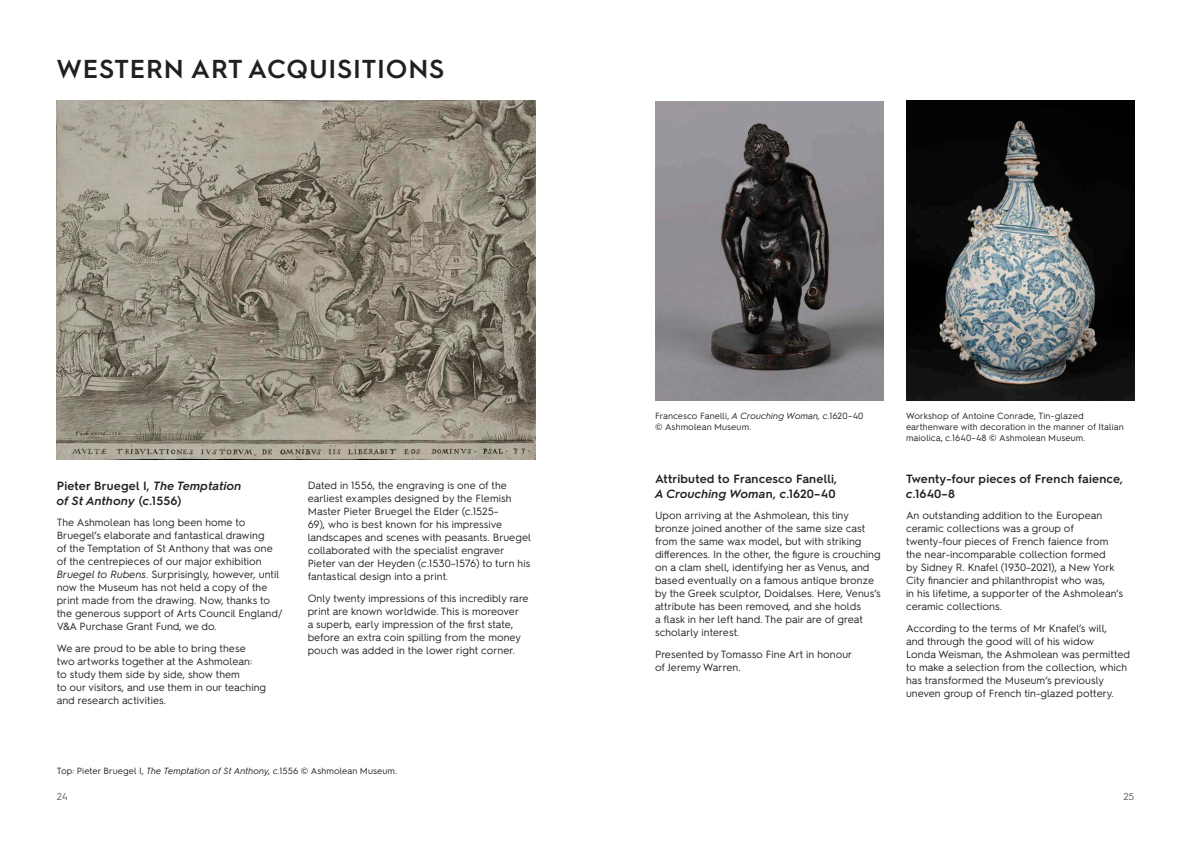
<style>
.page{position:relative;width:1191px;height:842px;background:#fff}
.page>*{position:absolute;margin:0;border:0;box-sizing:border-box;transform-origin:0 0}
.heading_1{font:600 26px "Hurme Geometric Sans 2";letter-spacing:.03em;color:#231f20}
.heading_2{font:600 12px/14.5px "Hurme Geometric Sans 2";letter-spacing:.015em;color:#231f20}
.heading_2-2{font:italic 600 12px/14.5px "Hurme Geometric Sans 2";letter-spacing:.015em;color:#231f20}
.body{font:10.5px/13px "Hurme Geometric Sans 2";letter-spacing:.005em;color:#231f20}
.t1{font:10px "Hurme Geometric Sans 2";color:#636366}
.B_Body_Copy{font:9px/11px "Hurme Geometric Sans 2";letter-spacing:.01em;color:#231f20}
.s1{font-style:normal}
.s2{font-style:italic}
</style>
<div class="page">
<img style="left:57px;top:101px;width:478px;height:358px">
<img style="left:655px;top:101px;width:228px;height:299px">
<img style="left:906px;top:101px;width:228px;height:300px">
<p class="heading_1" style="left:56px;top:50px;width:389px">WESTERN ART ACQUISITIONS</p>
<p class="heading_2-2" style="left:57px;top:478px;width:186px"><span class="s1">Pieter Bruegel I,</span> The Temptation of St Anthony <span class="s1">(</span>c<span class="s1">.1556)</span></p>
<p class="body" style="left:57px;top:516px;width:228px">The Ashmolean has long been home to Bruegel’s elaborate and fantastical drawing<br>of the Temptation of St Anthony that was one of the centrepieces of our major exhibition <span class="s2">Bruegel to Rubens</span>. Surprisingly, however, until now the Museum has not held a copy of the print made from the drawing. Now, thanks to the generous support of Arts Council England/ V&amp;A Purchase Grant Fund, we do.</p>
<p class="body" style="left:57px;top:641px;width:211px">We are proud to be able to bring these two artworks together at the Ashmolean:<br>to study them side by side, show them<br>to our visitors, and use them in our teaching and research activities.</p>
<p class="body" style="left:308px;top:478px;width:225px">Dated in 1556, the engraving is one of the earliest examples designed by the Flemish Master Pieter Bruegel the Elder (<span class="s2">c</span>.1525–<br>69), who is best known for his impressive landscapes and scenes with peasants. Bruegel collaborated with the specialist engraver Pieter van der Heyden (<span class="s2">c</span>.1530–1576) to turn his fantastical design into a print.</p>
<p class="body" style="left:308px;top:591px;width:222px">Only twenty impressions of this incredibly rare print are known worldwide. This is moreover<br>a superb, early impression of the first state, before an extra coin spilling from the money pouch was added in the lower right corner.</p>
<p class="B_Body_Copy" style="left:57px;top:765px;width:342px">Top: Pieter Bruegel I, <span class="s2">The Temptation of St Anthony, c.</span>1556 © Ashmolean Museum.</p>
<p class="B_Body_Copy" style="left:655px;top:410px;width:210px">Francesco Fanelli, <span class="s2">A Crouching Woman, c.</span>1620–40 © Ashmolean Museum.</p>
<p class="heading_2" style="left:655px;top:471px;width:183px">Attributed to Francesco Fanelli,<br><span class="s2">A Crouching Woma</span>n, <span class="s2">c</span>.1620–40</p>
<p class="body" style="left:655px;top:508px;width:227px">Upon arriving at the Ashmolean, this tiny bronze joined another of the same size cast from the same wax model, but with striking differences. In the other, the figure is crouching on a clam shell, identifying her as Venus, and based eventually on a famous antique bronze by the Greek sculptor, Doidalses. Here, Venus’s attribute has been removed, and she holds<br>a flask in her left hand. The pair are of great scholarly interest.</p>
<p class="body" style="left:655px;top:647px;width:199px">Presented by Tomasso Fine Art in honour of Jeremy Warren.</p>
<p class="B_Body_Copy" style="left:906px;top:410px;width:219px">Workshop of Antoine Conrade, Tin-glazed earthenware with decoration in the manner of Italian maiolica, <span class="s2">c</span>.1640–48 © Ashmolean Museum.</p>
<p class="heading_2" style="left:906px;top:471px;width:219px">Twenty-four pieces of French faience, <span class="s2">c</span>.1640–8</p>
<p class="body" style="left:906px;top:508px;width:218px">An outstanding addition to the European ceramic collections was a group of twenty-four pieces of French faience from the near-incomparable collection formed<br>by Sidney R. Knafel (1930–2021), a New York City financier and philanthropist who was,<br>in his lifetime, a supporter of the Ashmolean’s ceramic collections.</p>
<p class="body" style="left:906px;top:621px;width:226px">According to the terms of Mr Knafel’s will,<br>and through the good will of his widow<br>Londa Weisman, the Ashmolean was permitted to make a selection from the collection, which has transformed the Museum’s previously uneven group of French tin-glazed pottery.</p>
<p class="t1" style="left:57px;top:789px;width:13px">24</p>
<p class="t1" style="left:1123px;top:789px;width:12px">25</p>
</div>
